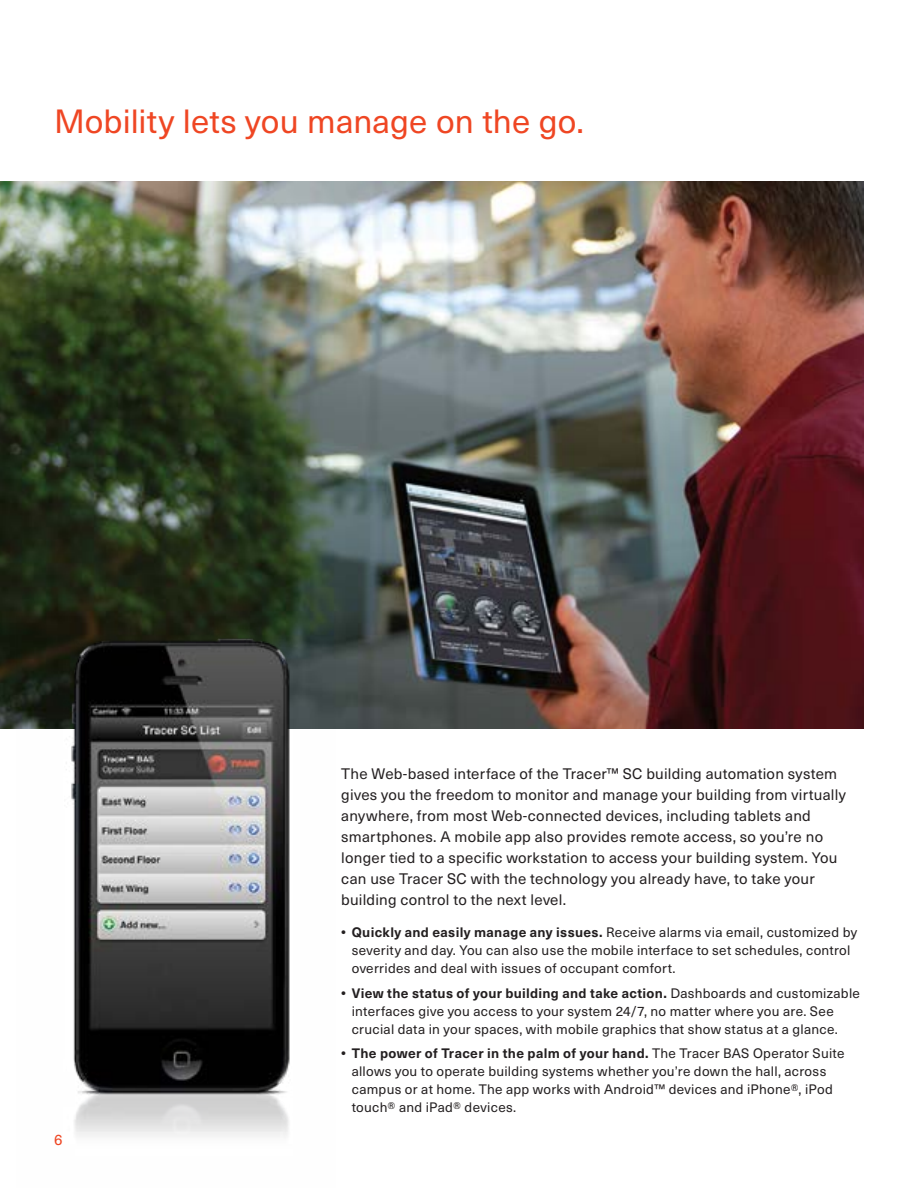
<style>
.page{position:relative;width:918px;height:1188px;background:#fff}
.page>*{position:absolute;margin:0;border:0;box-sizing:border-box;transform-origin:0 0}
.t1{font:33px "Neue Haas Unica W1 G";letter-spacing:.005em;color:#ef4623}
.t2{font:15px/21px "Neue Haas Unica W1 G";letter-spacing:.015em;color:#231f20}
.t3{font:15px "Neue Haas Unica W1 G";color:#ef4623}
.t4{font:13.5px/18px "Neue Haas Unica W1 G";letter-spacing:.02em;color:#231f20}
.s1{font-weight:700}
</style>
<div class="page">
<img style="left:0;top:181px;width:863px;height:548px">
<img style="left:17px;top:617px;width:319px;height:520px">
<h1 class="t1" style="left:54px;top:97px;width:531px">Mobility lets you manage on the go.</h1>
<p class="t3" style="left:54px;top:1129px;width:10px">6</p>
<p class="t2" style="left:341px;top:763px;width:506px">The Web-based interface of the Tracer™ SC building automation system gives you the freedom to monitor and manage your building from virtually anywhere, from most Web-connected devices, including tablets and smartphones. A mobile app also provides remote access, so you’re no longer tied to a specific workstation to access your building system. You can use Tracer SC with the technology you already have, to take your building control to the next level.</p>
<p class="t4" style="left:352px;top:922px;width:507px;text-indent:-11px"><span class="s1">• Quickly and easily manage any issues.</span> Receive alarms via email, customized by severity and day. You can also use the mobile interface to set schedules, control overrides and deal with issues of occupant comfort.</p>
<p class="t4" style="left:352px;top:983px;width:510px;text-indent:-11px"><span class="s1">• View the status of your building and take action.</span> Dashboards and customizable interfaces give you access to your system 24/7, no matter where you are. See crucial data in your spaces, with mobile graphics that show status at a glance.</p>
<p class="t4" style="left:352px;top:1044px;width:494px;text-indent:-11px"><span class="s1">• The power of Tracer in the palm of your hand.</span> The Tracer BAS Operator Suite allows you to operate building systems whether you’re down the hall, across campus or at home. The app works with Android™ devices and iPhone®, iPod touch® and iPad® devices.</p>
</div>
